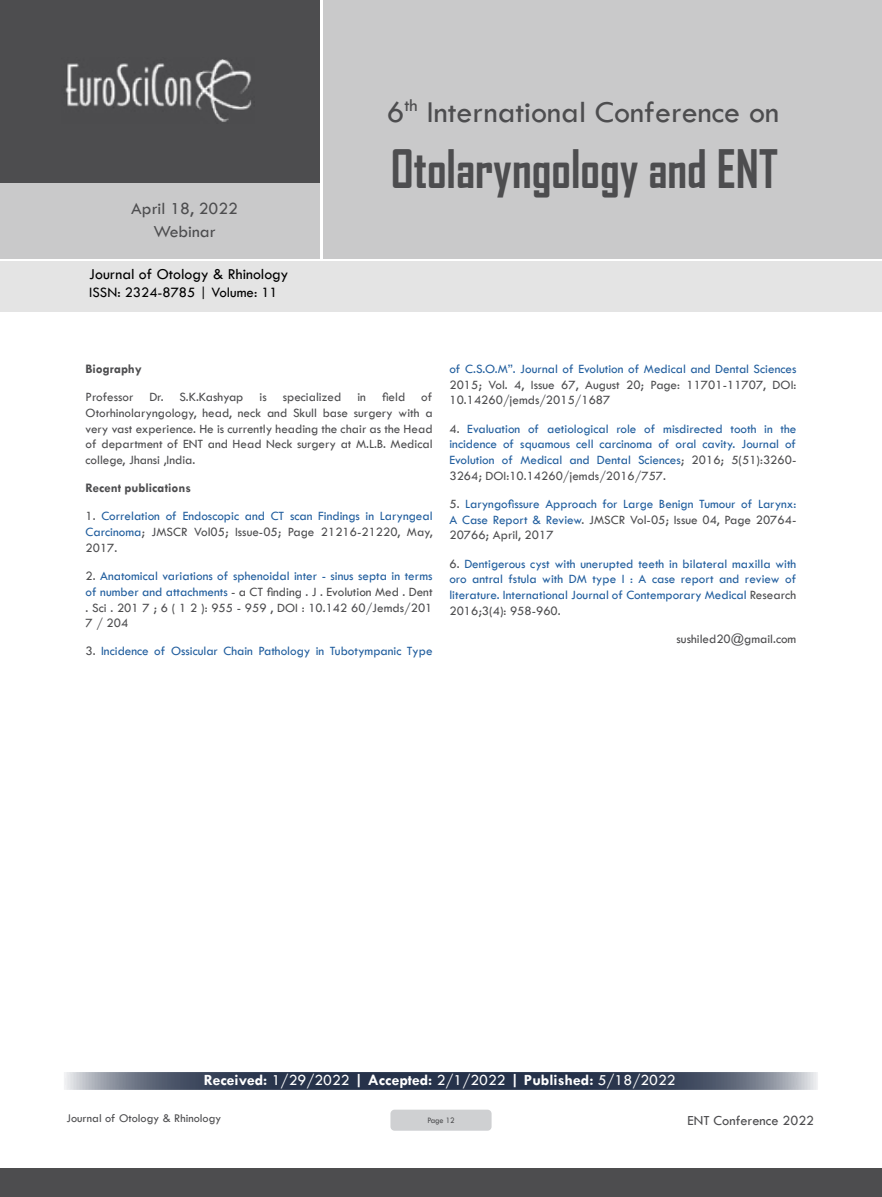
<style>
.page{position:relative;width:882px;height:1197px;background:#fff}
.page>*{position:absolute;margin:0;border:0;box-sizing:border-box;transform-origin:0 0}
.t1{font:700 50.75px "Agency FB";color:#4d4d4f;scale:.95 1}
.t2{font:31.5px "Tw Cen";color:#4d4d4f}
.t3{font:17.5px/23.6px "Tw Cen";color:#4d4d4f;text-align:center}
.t4{font:700 15.75px "Tw Cen";color:#fff}
.t5{font:15.75px "Tw Cen";color:#000}
.t6{font:14.88px "Tw Cen";color:#000}
.t7{font:14.35px "Tw Cen";color:#4d4d4f}
.t8{font:13.12px/15.8px "Tw Cen";color:#215e9e;text-align:justify}
.t9{font:13.12px/15.8px "Tw Cen";color:#4d4d4f;text-align:justify}
.t10{font:700 13.12px "Tw Cen";color:#4d4d4f}
.t11{font:12.25px "Tw Cen";color:#4d4d4f}
.t12{font:8.58px "Tw Cen";letter-spacing:-.02em;color:#4d4d4f;scale:.95 1}
.s1{color:#4d4d4f}
.s2{color:#215e9e}
.s3{font-weight:400}
</style>
<div class="page">
<div style="left:0;top:0;width:319px;height:183px;background:#4d4d4f"></div>
<div style="left:0;top:183px;width:319px;height:76px;background:#c9c9ca"></div>
<div style="left:323px;top:0;width:559px;height:259px;background:#c9c9ca"></div>
<img style="left:65px;top:59px;width:187px;height:63px">
<div style="left:0;top:1168px;width:882px;height:29px;background:#4d4d4f"></div>
<div style="left:1px;top:261px;width:881px;height:51px;background:#e4e4e4"></div>
<div style="left:390px;top:1110px;width:102px;height:21px;background:#cfd0d2;border-radius:4px"></div>
<svg style="left:64px;top:1072px;width:754px;height:18px;background:#495367"></svg>
<h2 class="t2" style="left:387px;top:93px;width:394px">6<sup>th</sup> International Conference on</h2>
<h3 class="t3" style="left:131px;top:196px;width:109px">April 18, 2022<br>Webinar</h3>
<p class="t5" style="left:89px;top:264px;width:201px">Journal of Otology &amp; Rhinology</p>
<p class="t6" style="left:89px;top:283px;width:190px">ISSN: 2324-8785 | Volume: 11</p>
<h1 class="t1" style="left:391px;top:138px;width:409px">Otolaryngology and ENT</h1>
<p class="t10" style="left:86px;top:361px;width:58px">Biography</p>
<p class="t9" style="left:86px;top:389px;width:349px">Professor Dr. S.K.Kashyap is specialized in field of Otorhinolaryngology, head, neck and Skull base surgery with a very vast experience. He is currently heading the chair as the Head of department of ENT and Head Neck surgery at M.L.B. Medical college, Jhansi ,India.</p>
<p class="t10" style="left:86px;top:480px;width:107px">Recent publications</p>
<p class="t8" style="left:86px;top:508px;width:348px"><span class="s1">1.</span> Correlation of Endoscopic and CT scan Findings in Laryngeal Carcinoma<span class="s1">; JMSCR Vol05; Issue-05; Page 21216-21220, May, 2017.</span></p>
<p class="t9" style="left:86px;top:568px;width:348px">2. <span class="s2">Anatomical variations of sphenoidal inter - sinus septa in terms of number and attachments</span> - a CT finding . J . Evolution Med . Dent . Sci . 201 7 ; 6 ( 1 2 ): 955 - 959 , DOI : 10.142 60/Jemds/201<br>7 / 204</p>
<p class="t8" style="left:86px;top:643px;width:348px"><span class="s1">3.</span> Incidence of Ossicular Chain Pathology in Tubotympanic Type</p>
<p class="t8" style="left:449px;top:361px;width:349px">of C.S.O.M”. Journal of Evolution of Medical and Dental Sciences</p>
<p class="t9" style="left:449px;top:377px;width:348px">2015; Vol. 4, Issue 67, August 20; Page: 11701-11707, DOI:<br>10.14260/jemds/2015/1687</p>
<p class="t8" style="left:449px;top:421px;width:349px"><span class="s1">4.</span> Evaluation of aetiological role of misdirected tooth in the incidence of squamous cell carcinoma of oral cavity. Journal of Evolution of Medical and Dental Sciences<span class="s1">; 2016; 5(51):3260- 3264; DOI:10.14260/jemds/2016/757.</span></p>
<p class="t8" style="left:449px;top:496px;width:349px"><span class="s1">5.</span> Laryngofissure Approach for Large Benign Tumour of Larynx:<br>A Case Report &amp; Review<span class="s1">. JMSCR Vol-05; Issue 04, Page 20764- 20766; April, 2017</span></p>
<p class="t8" style="left:449px;top:556px;width:348px"><span class="s1">6.</span> Dentigerous cyst with unerupted teeth in bilateral maxilla with oro antral fstula with DM type I : A case report and review of literature. International Journal of Contemporary Medical <span class="s1">Research 2016;3(4): 958-960.</span></p>
<p class="t9" style="left:677px;top:631px;width:121px">sushiled20@gmail.com</p>
<p class="t4" style="left:204px;top:1071px;width:473px">Received: <span class="s3">1/29/2022</span> | Accepted: <span class="s3">2/1/2022</span> | Published: <span class="s3">5/18/2022</span></p>
<p class="t12" style="left:427px;top:1115px;width:30px">Page 12</p>
<p class="t11" style="left:66px;top:1111px;width:156px">Journal of Otology &amp; Rhinology</p>
<p class="t7" style="left:687px;top:1111px;width:128px">ENT Conference 2022</p>
</div>
